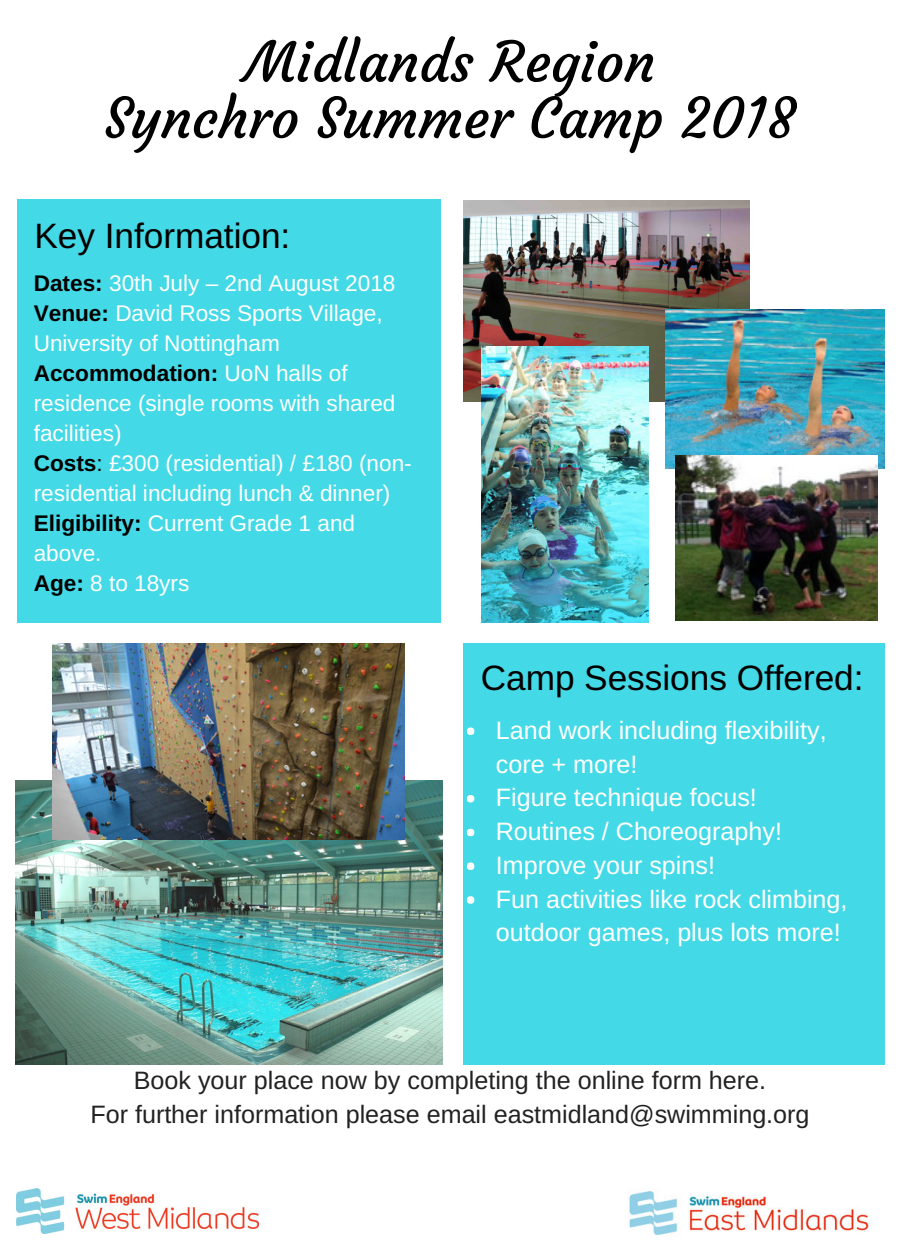
<style>
.page{position:relative;width:900px;height:1260px;background:#fff}
.page>*{position:absolute;margin:0;border:0;box-sizing:border-box;transform-origin:0 0}
.t1{font:55.25px/56.2px "Courgette";color:#000;text-align:center}
.t2{font:35.25px "Arimo";color:#000}
.t3{font:25.25px/33.8px "Arimo";color:#fff}
.t4{font:25.25px/33.8px "Arimo";color:#222;text-align:center}
.t5{font:22.75px/30px "Arimo";color:#fff}
.s1{font-weight:700;color:#000}
.s2{color:#000}
</style>
<div class="page">
<div style="left:17px;top:199px;width:424px;height:423px;background:#44d9e6"></div>
<div style="left:463px;top:643px;width:422px;height:422px;background:#44d9e6"></div>
<img style="left:629px;top:1191px;width:242px;height:45px">
<img style="left:17px;top:1189px;width:242px;height:45px">
<div style="left:467px;top:728px;width:7px;height:7px;background:#fff;border-radius:50%"></div>
<div style="left:467px;top:795px;width:7px;height:7px;background:#fff;border-radius:50%"></div>
<div style="left:467px;top:829px;width:7px;height:7px;background:#fff;border-radius:50%"></div>
<div style="left:467px;top:862px;width:7px;height:8px;background:#fff;border-radius:50%"></div>
<div style="left:467px;top:896px;width:7px;height:8px;background:#fff;border-radius:50%"></div>
<img style="left:15px;top:780px;width:427px;height:285px">
<img style="left:463px;top:201px;width:287px;height:200px">
<img style="left:482px;top:347px;width:167px;height:275px">
<img style="left:52px;top:643px;width:353px;height:197px">
<img style="left:666px;top:309px;width:219px;height:160px">
<img style="left:675px;top:456px;width:203px;height:165px">
<h1 class="t1" style="left:104px;top:34px;width:693px">Midlands Region<br>Synchro Summer Camp 2018</h1>
<h2 class="t2" style="left:35px;top:216px;width:257px">Key Information:</h2>
<p class="t5" style="left:34px;top:268px;width:380px"><span class="s1">Dates:</span> 30th July – 2nd August 2018<br><span class="s1">Venue:</span> David Ross Sports Village,<br>University of Nottingham<br><span class="s1">Accommodation:</span> UoN halls of residence (single rooms with shared facilities)<br><span class="s1">Costs</span><span class="s2">:</span> £300 (residential) / £180 (non&shy;residential including lunch &amp; dinner)<br><span class="s1">Eligibility:</span> Current Grade 1 and above.<br><span class="s1">Age:</span> 8 to 18yrs</p>
<h2 class="t2" style="left:481px;top:658px;width:384px">Camp Sessions Offered:</h2>
<p class="t3" style="left:496px;top:713px;width:353px">Land work including flexibility, core + more!<br>Figure technique focus!<br>Routines / Choreography!<br>Improve your spins!<br>Fun activities like rock climbing, outdoor games, plus lots more!</p>
<p class="t4" style="left:90px;top:1064px;width:721px">Book your place now by completing the online form here.<br>For further information please email eastmidland@swimming.org</p>
</div>
